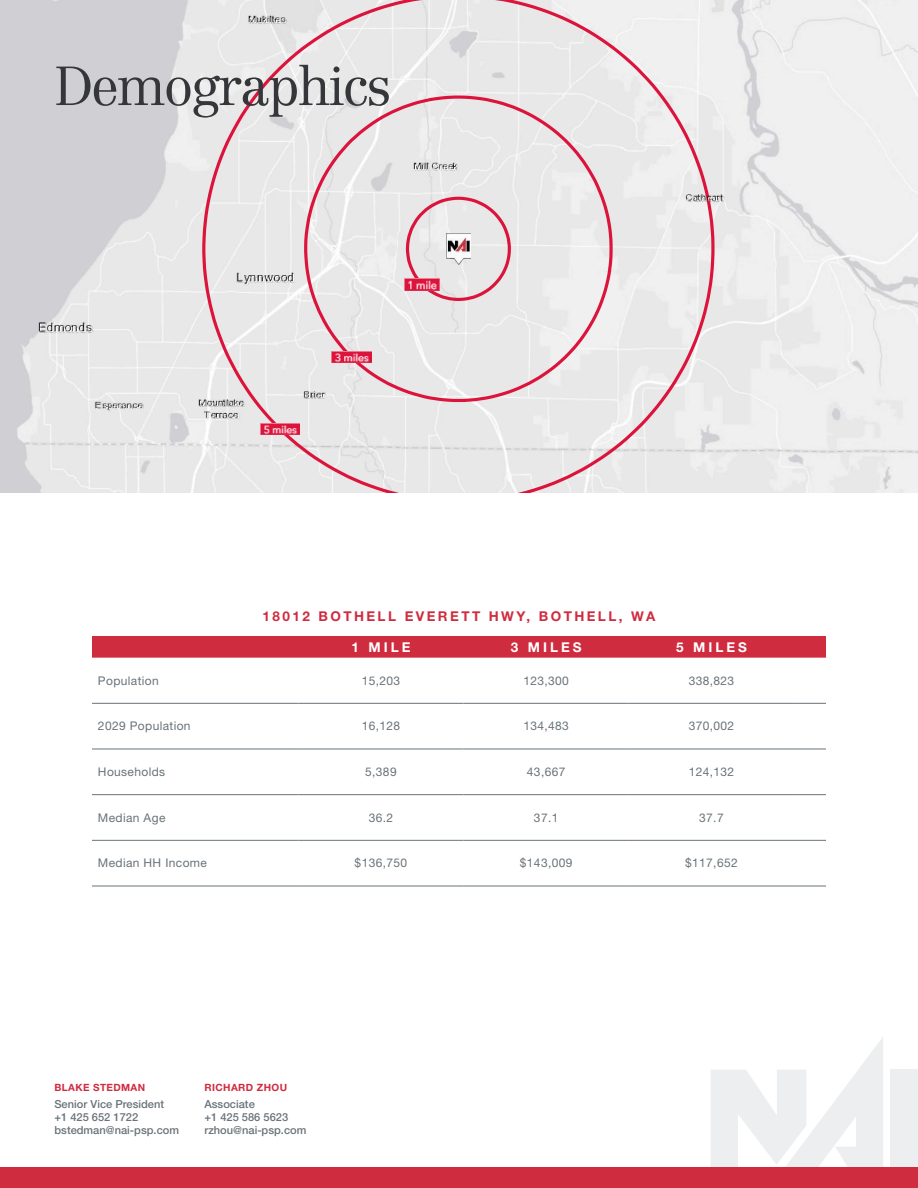
<style>
.page{position:relative;width:918px;height:1188px;background:#fff}
.page>*{position:absolute;margin:0;border:0;box-sizing:border-box;transform-origin:0 0}
.t1{font:300 54px "Centennial LT Std";letter-spacing:-.04em;color:#353639}
.Page_Header{font:700 13.5px "Helvetica Neue LT Std";letter-spacing:.18em;color:#d02c40}
.Page_Header-2{font:700 13.5px "Helvetica Neue LT Std";letter-spacing:.22em;color:#fff}
.Page_Header-3{font:12px "Helvetica Neue LT Std";letter-spacing:.03em;color:#697379}
.t2{font:500 11.1px/13.4px "Helvetica Neue LT Std";color:#697379}
.t3{font:700 10.05px "Helvetica Neue LT Std";letter-spacing:.04em;color:#d02c40}
</style>
<div class="page">
<img style="left:0;top:0;width:918px;height:492px">
<svg style="left:201px;top:0;width:515px;height:492px"></svg>
<svg style="left:303px;top:94px;width:311px;height:310px;background:#e8e1e3"></svg>
<svg style="left:404px;top:195px;width:109px;height:108px;background:#e7d4d7"></svg>
<img style="left:260px;top:423px;width:40px;height:12px">
<img style="left:332px;top:351px;width:39px;height:12px">
<img style="left:405px;top:279px;width:34px;height:11px">
<img style="left:446px;top:233px;width:25px;height:32px">
<div style="left:92px;top:636px;width:734px;height:22px;background:#d02c40"></div>
<hr style="left:92px;top:703px;width:206px;height:1px;background:#697379">
<hr style="left:298px;top:703px;width:166px;height:1px;background:#697379">
<hr style="left:464px;top:703px;width:165px;height:1px;background:#697379">
<hr style="left:629px;top:703px;width:165px;height:1px;background:#697379">
<hr style="left:794px;top:703px;width:32px;height:1px;background:#697379">
<hr style="left:92px;top:749px;width:206px;height:1px;background:#697379">
<hr style="left:298px;top:749px;width:166px;height:1px;background:#697379">
<hr style="left:464px;top:749px;width:165px;height:1px;background:#697379">
<hr style="left:629px;top:749px;width:165px;height:1px;background:#697379">
<hr style="left:794px;top:749px;width:32px;height:1px;background:#697379">
<hr style="left:92px;top:794px;width:206px;height:1px;background:#697379">
<hr style="left:298px;top:794px;width:166px;height:1px;background:#697379">
<hr style="left:464px;top:794px;width:165px;height:1px;background:#697379">
<hr style="left:629px;top:794px;width:165px;height:1px;background:#697379">
<hr style="left:794px;top:794px;width:32px;height:1px;background:#697379">
<hr style="left:92px;top:840px;width:206px;height:1px;background:#697379">
<hr style="left:298px;top:840px;width:166px;height:1px;background:#697379">
<hr style="left:464px;top:840px;width:165px;height:1px;background:#697379">
<hr style="left:629px;top:840px;width:165px;height:1px;background:#697379">
<hr style="left:794px;top:840px;width:32px;height:1px;background:#697379">
<hr style="left:92px;top:886px;width:206px;height:1px;background:#697379">
<hr style="left:298px;top:886px;width:166px;height:1px;background:#697379">
<hr style="left:464px;top:886px;width:165px;height:1px;background:#697379">
<hr style="left:629px;top:886px;width:165px;height:1px;background:#697379">
<hr style="left:794px;top:886px;width:32px;height:1px;background:#697379">
<svg style="left:711px;top:1037px;width:172px;height:130px"></svg>
<div style="left:891px;top:1070px;width:27px;height:102px;background:#eceef0"></div>
<div style="left:0;top:1167px;width:918px;height:21px;background:#d02c40"></div>
<p class="t1" style="left:54px;top:54px;width:339px">Demographics</p>
<p class="Page_Header" style="left:263px;top:608px;width:394px">18012 BOTHELL EVERETT HWY, BOTHELL, WA</p>
<p class="Page_Header-2" style="left:351px;top:638px;width:61px">1 MILE</p>
<p class="Page_Header-2" style="left:511px;top:638px;width:72px">3 MILES</p>
<p class="Page_Header-2" style="left:676px;top:638px;width:72px">5 MILES</p>
<p class="Page_Header-3" style="left:98px;top:673px;width:62px">Population</p>
<p class="Page_Header-3" style="left:362px;top:673px;width:40px">15,203</p>
<p class="Page_Header-3" style="left:523px;top:673px;width:47px">123,300</p>
<p class="Page_Header-3" style="left:689px;top:673px;width:47px">338,823</p>
<p class="Page_Header-3" style="left:98px;top:719px;width:94px">2029 Population</p>
<p class="Page_Header-3" style="left:362px;top:719px;width:40px">16,128</p>
<p class="Page_Header-3" style="left:523px;top:719px;width:47px">134,483</p>
<p class="Page_Header-3" style="left:689px;top:719px;width:47px">370,002</p>
<p class="Page_Header-3" style="left:98px;top:765px;width:69px">Households</p>
<p class="Page_Header-3" style="left:365px;top:765px;width:33px">5,389</p>
<p class="Page_Header-3" style="left:527px;top:765px;width:40px">43,667</p>
<p class="Page_Header-3" style="left:689px;top:765px;width:47px">124,132</p>
<p class="Page_Header-3" style="left:98px;top:810px;width:69px">Median Age</p>
<p class="Page_Header-3" style="left:369px;top:810px;width:26px">36.2</p>
<p class="Page_Header-3" style="left:534px;top:810px;width:26px">37.1</p>
<p class="Page_Header-3" style="left:699px;top:810px;width:26px">37.7</p>
<p class="Page_Header-3" style="left:98px;top:856px;width:110px">Median HH Income</p>
<p class="Page_Header-3" style="left:355px;top:856px;width:54px">$136,750</p>
<p class="Page_Header-3" style="left:520px;top:856px;width:54px">$143,009</p>
<p class="Page_Header-3" style="left:685px;top:856px;width:54px">$117,652</p>
<p class="t3" style="left:54px;top:1081px;width:92px">BLAKE STEDMAN</p>
<p class="t2" style="left:54px;top:1097px;width:126px">Senior Vice President +1 425 652 1722 bstedman@nai-psp.com</p>
<p class="t3" style="left:204px;top:1081px;width:84px">RICHARD ZHOU</p>
<p class="t2" style="left:204px;top:1097px;width:104px">Associate<br>+1 425 586 5623 rzhou@nai-psp.com</p>
</div>
